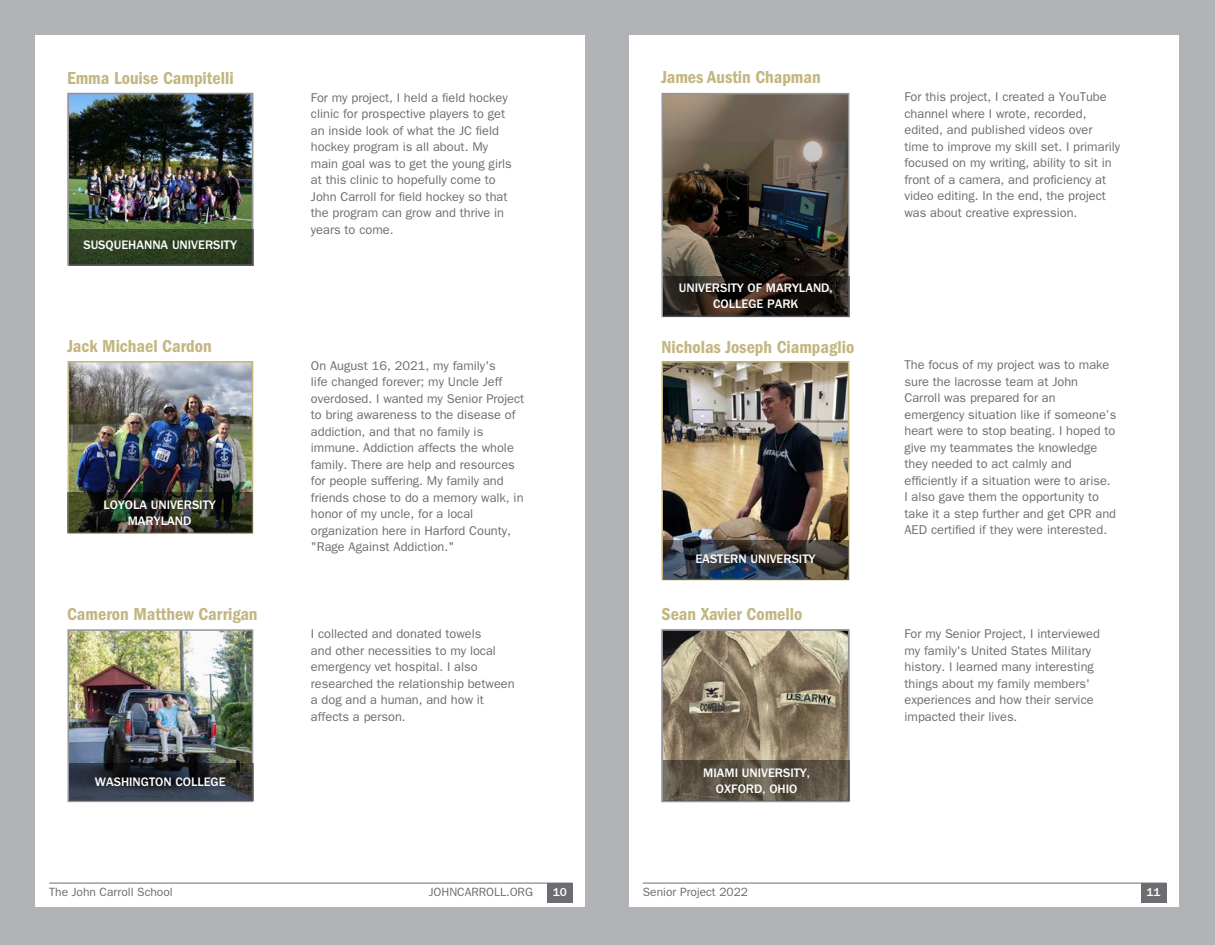
<style>
.page{position:relative;width:1215px;height:945px;background:#fff}
.page>*{position:absolute;margin:0;border:0;box-sizing:border-box;transform-origin:0 0}
.t1{font:18px "ITC Franklin Gothic Std Dm Cd";color:#c3b680}
.Body_Copy{font:12.75px/16.5px "ITC Franklin Gothic Std";color:#6c6d70}
.College-italics{font:500 12.75px "ITC Franklin Gothic Std";color:#fff}
.t2{font:12px "ITC Franklin Gothic Std";color:#6c6d70}
.t3{font:500 12px "ITC Franklin Gothic Std";color:#fff}
</style>
<div class="page">
<div style="left:0;top:0;width:608px;height:945px;background:#b2b3b7"></div>
<div style="left:608px;top:0;width:607px;height:945px;background:#b2b3b7"></div>
<div style="left:35px;top:35px;width:550px;height:871px;background:#fff"></div>
<div style="left:630px;top:35px;width:549px;height:871px;background:#fff"></div>
<hr style="left:49px;top:883px;width:524px;height:1px;background:#6c6d70">
<div style="left:547px;top:883px;width:26px;height:19px;background:#6c6d70"></div>
<hr style="left:643px;top:883px;width:523px;height:1px;background:#6c6d70">
<div style="left:1141px;top:883px;width:25px;height:19px;background:#6c6d70"></div>
<img style="left:665px;top:364px;width:181px;height:177px">
<div style="left:662px;top:361px;width:187px;height:219px;border:2px solid #c3b680"></div>
<img style="left:665px;top:96px;width:181px;height:180px">
<div style="left:662px;top:93px;width:187px;height:224px;border:2px solid #939598"></div>
<img style="left:71px;top:96px;width:179px;height:133px">
<div style="left:68px;top:93px;width:185px;height:173px;border:2px solid #939598"></div>
<img style="left:71px;top:632px;width:179px;height:131px">
<div style="left:68px;top:629px;width:185px;height:173px;border:2px solid #939598"></div>
<img style="left:665px;top:632px;width:181px;height:128px">
<div style="left:662px;top:629px;width:187px;height:173px;border:2px solid #939598"></div>
<img style="left:71px;top:364px;width:179px;height:128px">
<div style="left:68px;top:361px;width:185px;height:173px;border:2px solid #c3b680"></div>
<svg style="left:69px;top:229px;width:184px;height:37px;background:#304124"></svg>
<svg style="left:69px;top:763px;width:184px;height:38px;background:#2a3039"></svg>
<svg style="left:663px;top:276px;width:186px;height:41px;background:#251e19"></svg>
<svg style="left:663px;top:760px;width:186px;height:41px;background:#5e5547"></svg>
<img style="left:663px;top:541px;width:185px;height:39px">
<img style="left:67px;top:492px;width:185px;height:41px">
<p class="t1" style="left:67px;top:67px;width:168px">Emma Louise Campitelli</p>
<p class="College-italics" style="left:83px;top:238px;width:155px">SUSQUEHANNA UNIVERSITY</p>
<p class="t1" style="left:67px;top:335px;width:146px">Jack Michael Cardon</p>
<p class="College-italics" style="left:103px;top:498px;width:114px">LOYOLA UNIVERSITY</p>
<p class="College-italics" style="left:128px;top:514px;width:65px">MARYLAND</p>
<p class="t1" style="left:67px;top:603px;width:192px">Cameron Matthew Carrigan</p>
<p class="College-italics" style="left:95px;top:775px;width:132px">WASHINGTON COLLEGE</p>
<p class="Body_Copy" style="left:311px;top:89px;width:202px">For my project, I held a field hockey clinic for prospective players to get an inside look of what the JC field hockey program is all about. My main goal was to get the young girls at this clinic to hopefully come to<br>John Carroll for field hockey so that the program can grow and thrive in years to come.</p>
<p class="Body_Copy" style="left:311px;top:357px;width:215px">On August 16, 2021, my family's<br>life changed forever; my Uncle Jeff overdosed. I wanted my Senior Project to bring awareness to the disease of addiction, and that no family is immune. Addiction affects the whole family. There are help and resources for people suffering. My family and friends chose to do a memory walk, in honor of my uncle, for a local organization here in Harford County, "Rage Against Addiction."</p>
<p class="Body_Copy" style="left:311px;top:626px;width:205px">I collected and donated towels<br>and other necessities to my local emergency vet hospital. I also researched the relationship between a dog and a human, and how it affects a person.</p>
<p class="t1" style="left:661px;top:67px;width:161px">James Austin Chapman</p>
<p class="College-italics" style="left:679px;top:281px;width:155px">UNIVERSITY OF MARYLAND,</p>
<p class="College-italics" style="left:713px;top:297px;width:87px">COLLEGE PARK</p>
<p class="t1" style="left:661px;top:337px;width:194px">Nicholas Joseph Ciampaglio</p>
<p class="College-italics" style="left:695px;top:552px;width:121px">EASTERN UNIVERSITY</p>
<p class="t1" style="left:661px;top:604px;width:142px">Sean Xavier Comello</p>
<p class="College-italics" style="left:703px;top:766px;width:108px">MIAMI UNIVERSITY,</p>
<p class="College-italics" style="left:716px;top:782px;width:83px">OXFORD, OHIO</p>
<p class="Body_Copy" style="left:904px;top:88px;width:217px">For this project, I created a YouTube channel where I wrote, recorded, edited, and published videos over<br>time to improve my skill set. I primarily focused on my writing, ability to sit in front of a camera, and proficiency at video editing. In the end, the project was about creative expression.</p>
<p class="Body_Copy" style="left:904px;top:357px;width:213px">The focus of my project was to make sure the lacrosse team at John Carroll was prepared for an emergency situation like if someone’s heart were to stop beating. I hoped to give my teammates the knowledge they needed to act calmly and efficiently if a situation were to arise.<br>I also gave them the opportunity to take it a step further and get CPR and AED certified if they were interested.</p>
<p class="Body_Copy" style="left:904px;top:626px;width:197px">For my Senior Project, I interviewed my family's United States Military history. I learned many interesting things about my family members' experiences and how their service impacted their lives.</p>
<p class="t2" style="left:49px;top:885px;width:125px">The John Carroll School</p>
<p class="t2" style="left:429px;top:885px;width:106px">JOHNCARROLL.ORG</p>
<p class="t3" style="left:553px;top:886px;width:16px">10</p>
<p class="t2" style="left:643px;top:885px;width:107px">Senior Project 2022</p>
<p class="t3" style="left:1147px;top:886px;width:16px">11</p>
</div>
